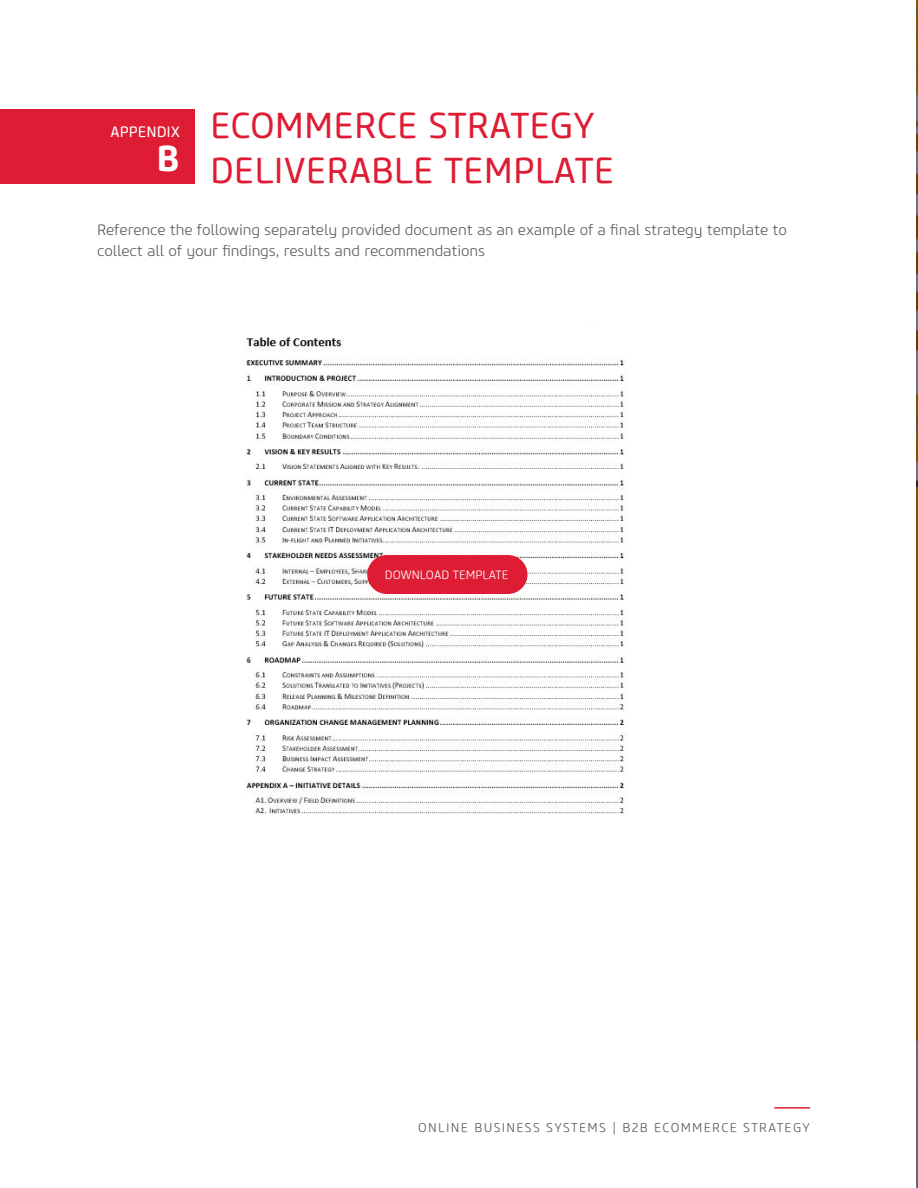
<style>
.page{position:relative;width:918px;height:1188px;background:#fff}
.page>*{position:absolute;margin:0;border:0;box-sizing:border-box;transform-origin:0 0}
.t1{font:36px/45px "Core Sans M45";color:#de1d35}
.t2{font:700 36px "Core Sans M65";color:#fff}
.t3{font:300 15px/21px "Core Sans M35";letter-spacing:-.01em;color:#5d5c64}
.t4{font:15px "Core Sans M45";color:#fff}
.t5{font:300 12.75px "Core Sans M35";letter-spacing:.1em;color:#5d5c64}
.t6{font:300 12px "Core Sans M35";color:#fff}
</style>
<div class="page">
<div style="left:0;top:109px;width:194px;height:74px;background:#de1d35"></div>
<img style="left:246px;top:337px;width:381px;height:478px">
<hr style="left:917px;top:0;width:1px;height:1188px;background:#3e4760">
<div style="left:367px;top:555px;width:161px;height:39px;background:#de1d35;border-radius:19px"></div>
<hr style="left:774px;top:1107px;width:36px;height:2px;background:#de1d35">
<p class="t4" style="left:111px;top:122px;width:71px">APPENDIX</p>
<p class="t2" style="left:157px;top:135px;width:25px">B</p>
<p class="t1" style="left:210px;top:104px;width:406px">ECOMMERCE STRATEGY<br>DELIVERABLE TEMPLATE</p>
<p class="t3" style="left:97px;top:219px;width:691px">Reference the following separately provided document as an example of a final strategy template to collect all of your findings, results and recommendations</p>
<p class="t6" style="left:385px;top:567px;width:125px">DOWNLOAD TEMPLATE</p>
<p class="t5" style="left:418px;top:1119px;width:393px">ONLINE BUSINESS SYSTEMS | B2B ECOMMERCE STRATEGY</p>
</div>
